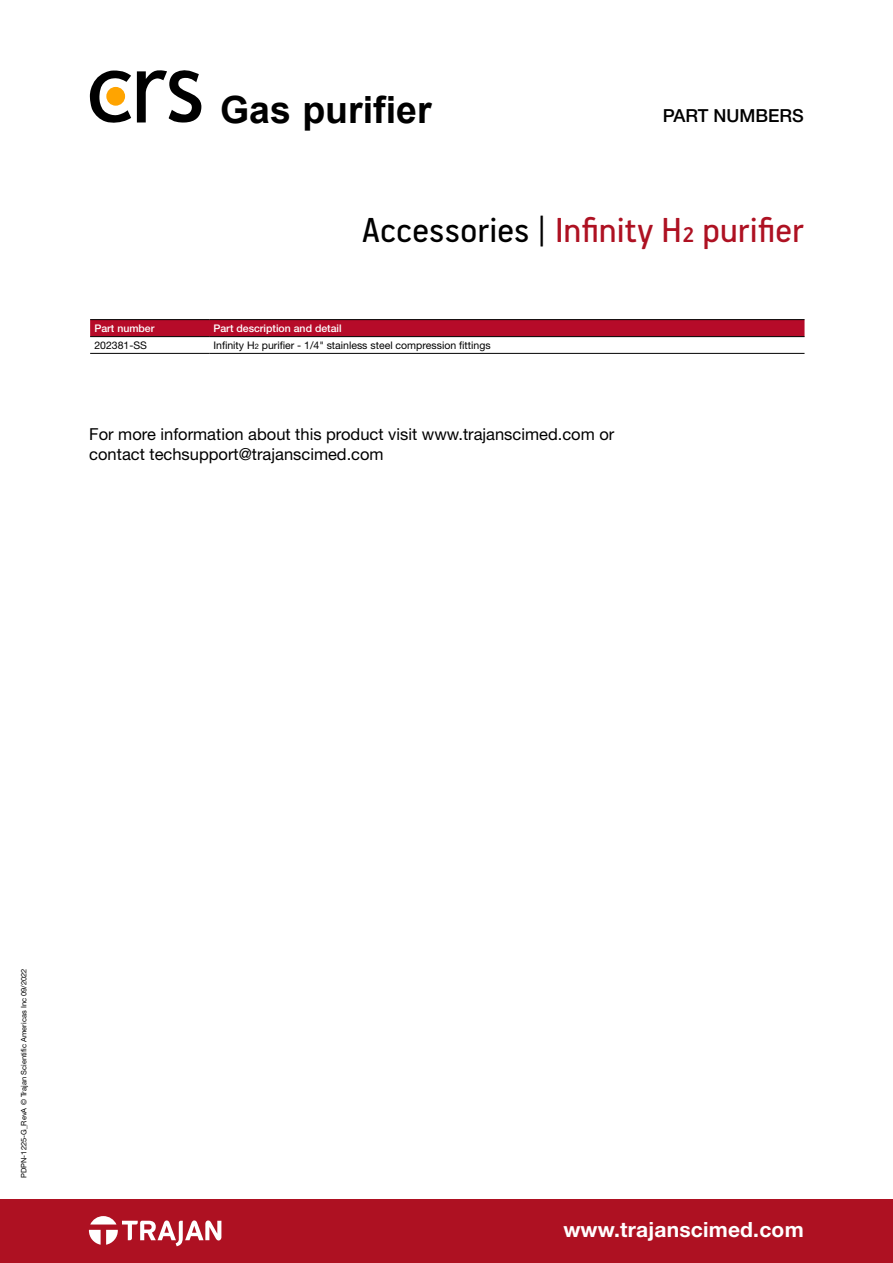
<style>
.page{position:relative;width:893px;height:1263px;background:#fff}
.page>*{position:absolute;margin:0;border:0;box-sizing:border-box;transform-origin:0 0}
.PDPN_Product_family{font:39px "PF Handbook Pro";letter-spacing:.005em;color:#ae1122}
.Body_Text{font:700 37.5px "Arial";color:#000}
.www_trajanscimed_com{font:700 21px "Helvetica Neue LT Std";letter-spacing:.01em;color:#fff}
.Part_Number_Heading{font:500 18px "Helvetica Neue LT Std";color:#000}
.Text{font:16.5px/19.5px "Helvetica Neue LT Std";color:#000}
.TRJ_Table_Text{font:10.5px "Helvetica Neue LT Std";color:#000}
.TRJ_Table_Heading{font:500 10.5px "Helvetica Neue LT Std";color:#fff}
.Trajan_Copyright_-_B{font:7.5px "Helvetica Neue LT Std";color:#000}
.s1{color:#000}
.s2{font-size:7.5px}
</style>
<div class="page">
<div style="left:0;top:1199px;width:893px;height:64px;background:#ae1122"></div>
<svg style="left:89px;top:1216px;width:132px;height:30px"></svg>
<svg style="left:137px;top:70px;width:65px;height:53px"></svg>
<svg style="left:90px;top:70px;width:41px;height:53px"></svg>
<div style="left:90px;top:320px;width:714px;height:16px;background:#b60b29"></div>
<hr style="left:90px;top:319px;width:119px;height:1px;background:#000">
<hr style="left:209px;top:319px;width:595px;height:1px;background:#000">
<hr style="left:90px;top:336px;width:119px;height:1px;background:#000">
<hr style="left:209px;top:336px;width:595px;height:1px;background:#000">
<hr style="left:90px;top:353px;width:119px;height:1px;background:#000">
<hr style="left:209px;top:353px;width:595px;height:1px;background:#000">
<p class="Body_Text" style="left:220px;top:83px;width:213px">Gas purifier</p>
<h2 class="Body_Text" style="left:220px;top:83px;width:257px">Product range</h2>
<p class="Part_Number_Heading" style="left:663px;top:105px;width:143px">PART NUMBERS</p>
<p class="PDPN_Product_family" style="left:362px;top:206px;width:443px"><span class="s1">Accessories |</span> Infinity H2 purifier</p>
<p class="TRJ_Table_Heading" style="left:94px;top:322px;width:62px">Part number</p>
<p class="TRJ_Table_Heading" style="left:213px;top:322px;width:130px">Part description and detail</p>
<p class="TRJ_Table_Text" style="left:94px;top:339px;width:54px">202381-SS</p>
<p class="TRJ_Table_Text" style="left:213px;top:339px;width:279px">Infinity H<span class="s2">2</span> purifier - 1/4" stainless steel compression fittings</p>
<p class="Text" style="left:89px;top:424px;width:527px">For more information about this product visit www.trajanscimed.com or contact techsupport@trajanscimed.com</p>
<p class="Trajan_Copyright_-_B" style="left:19px;top:1178px;width:211px;rotate:-90deg">PDPN-1225-G_RevA © Trajan Scientific Americas Inc 09/2022</p>
<p class="www_trajanscimed_com" style="left:563px;top:1216px;width:242px">www.trajanscimed.com</p>
</div>
